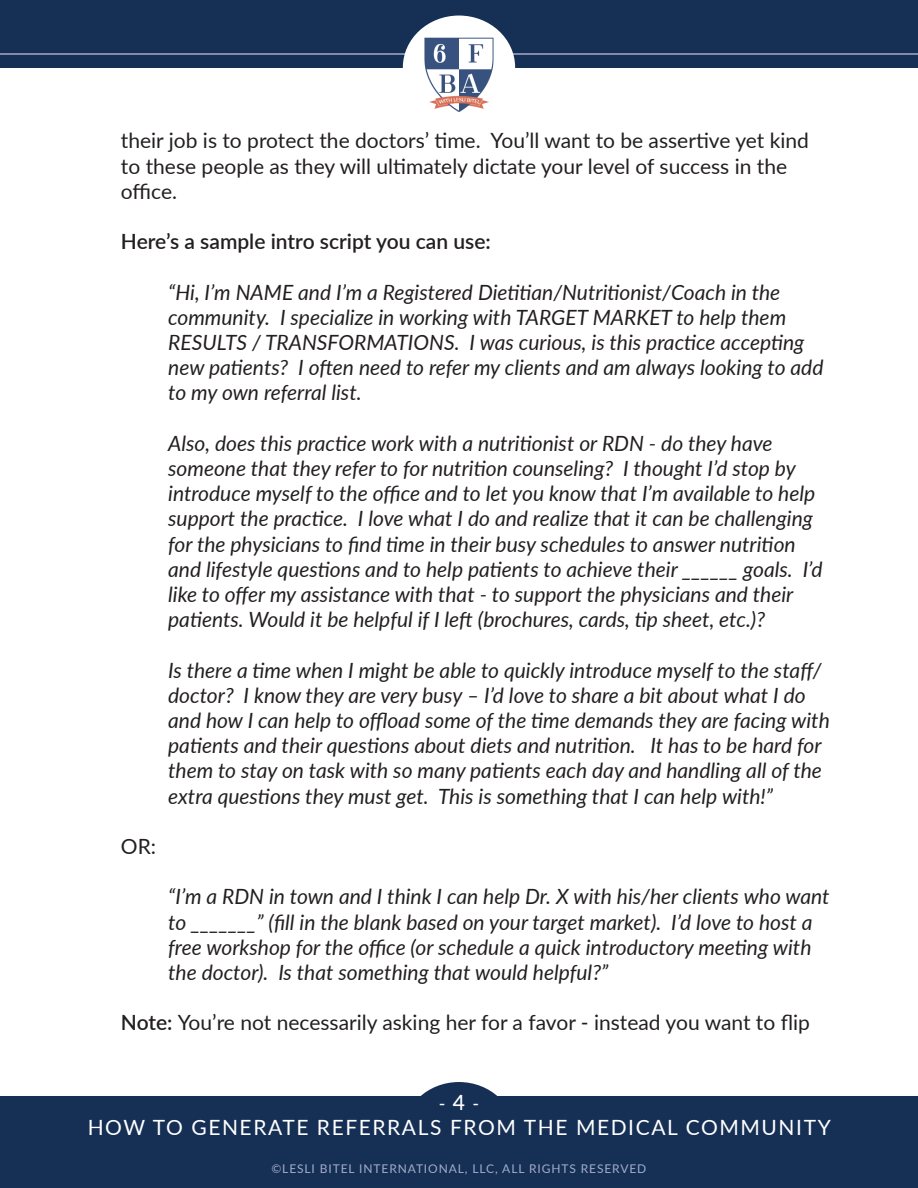
<style>
.page{position:relative;width:918px;height:1188px;background:#fff}
.page>*{position:absolute;margin:0;border:0;box-sizing:border-box;transform-origin:0 0}
.PG{font:italic 21px/25.2px "Lato";color:#231f20}
.PG-2{font:21px/25.2px "Lato";color:#231f20}
.t1{font:21px "Lato";letter-spacing:.075em;color:#fff}
.PG-3{font:600 21px "Lato";color:#231f20}
.t2{font:18px "Lato";color:#fff}
.t3{font:12px "Lato";letter-spacing:.075em;color:#a3acc8}
.s1{font-weight:600}
.s2{font-weight:500;font-size:21px}
</style>
<div class="page">
<div style="left:0;top:1096px;width:918px;height:92px;background:#152f55"></div>
<div style="left:0;top:0;width:918px;height:68px;background:#152f55"></div>
<div style="left:403px;top:1082px;width:112px;height:104px;background:#152f55;border-radius:50%"></div>
<hr style="left:0;top:53px;width:918px;height:2px;background:#a3acc8">
<div style="left:403px;top:16px;width:112px;height:103px;background:#fff;border-radius:50%"></div>
<img style="left:424px;top:37px;width:70px;height:75px">
<p class="PG-2" style="left:121px;top:127px;width:690px">their job is to protect the doctors’ time. You’ll want to be assertive yet kind to these people as they will ultimately dictate your level of success in the office.</p>
<p class="PG-3" style="left:121px;top:226px;width:371px">Here’s a sample intro script you can use:</p>
<p class="PG" style="left:168px;top:279px;width:657px">“Hi, I’m NAME and I’m a Registered Dietitian/Nutritionist/Coach in the community. I specialize in working with TARGET MARKET to help them RESULTS / TRANSFORMATIONS. I was curious, is this practice accepting new patients? I often need to refer my clients and am always looking to add to my own referral list.</p>
<p class="PG" style="left:168px;top:430px;width:656px">Also, does this practice work with a nutritionist or RDN - do they have someone that they refer to for nutrition counseling? I thought I’d stop by introduce myself to the office and to let you know that I’m available to help support the practice. I love what I do and realize that it can be challenging for the physicians to find time in their busy schedules to answer nutrition and lifestyle questions and to help patients to achieve their ______ goals. I’d like to offer my assistance with that - to support the physicians and their patients. Would it be helpful if I left (brochures, cards, tip sheet, etc.)?</p>
<p class="PG" style="left:168px;top:657px;width:663px">Is there a time when I might be able to quickly introduce myself to the staff/ doctor? I know they are very busy – I’d love to share a bit about what I do and how I can help to offload some of the time demands they are facing with patients and their questions about diets and nutrition. It has to be hard for them to stay on task with so many patients each day and handling all of the extra questions they must get. This is something that I can help with!”</p>
<p class="PG-2" style="left:121px;top:833px;width:37px">OR:</p>
<p class="PG" style="left:168px;top:883px;width:663px">“I’m a RDN in town and I think I can help Dr. X with his/her clients who want to _______” (fill in the blank based on your target market). I’d love to host a free workshop for the office (or schedule a quick introductory meeting with the doctor). Is that something that would helpful?”</p>
<p class="PG-2" style="left:121px;top:1009px;width:690px"><span class="s1">Note:</span> You’re not necessarily asking her for a favor - instead you want to flip</p>
<p class="t2" style="left:439px;top:1090px;width:42px">- <span class="s2">4</span> -</p>
<p class="t1" style="left:88px;top:1112px;width:745px">HOW TO GENERATE REFERRALS FROM THE MEDICAL COMMUNITY</p>
<p class="t3" style="left:271px;top:1160px;width:376px">©LESLI BITEL INTERNATIONAL, LLC, ALL RIGHTS RESERVED</p>
</div>
